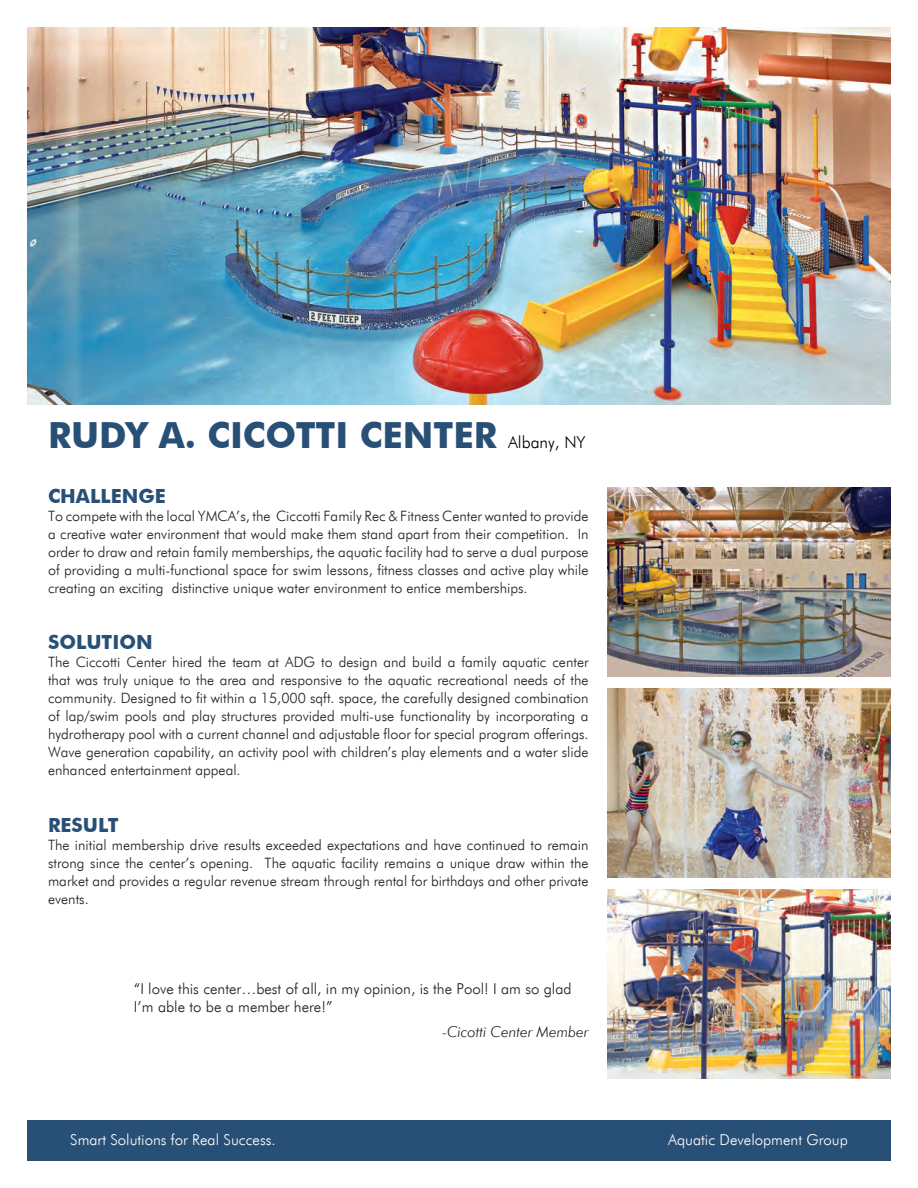
<style>
.page{position:relative;width:918px;height:1188px;background:#fff}
.page>*{position:absolute;margin:0;border:0;box-sizing:border-box;transform-origin:0 0}
.t1{font:700 36px "Futura BT";color:#284f76}
.t2{font:700 19.5px "Futura BT";color:#284f76}
.t3{font:300 15px/18px "Futura BT";color:#231f20}
.t4{font:300 15px "Futura BT";color:#fff}
.t5{font:italic 300 15px "Futura BT";color:#231f20}
.t6{font:300 14.25px/18px "Futura BT";color:#231f20;text-align:justify}
.s1{font-weight:300;font-size:16.5px;color:#000}
</style>
<div class="page">
<img style="left:27px;top:27px;width:864px;height:378px">
<img style="left:608px;top:488px;width:283px;height:189px">
<img style="left:608px;top:689px;width:283px;height:189px">
<img style="left:608px;top:890px;width:283px;height:189px">
<div style="left:27px;top:1120px;width:864px;height:41px;background:#284f76"></div>
<h1 class="t1" style="left:48px;top:413px;width:539px">RUDY A. CICOTTI CENTER <span class="s1">Albany, NY</span></h1>
<h2 class="t2" style="left:48px;top:484px;width:119px">CHALLENGE</h2>
<p class="t6" style="left:48px;top:506px;width:542px">To compete with the local YMCA’s, the Ciccotti Family Rec &amp; Fitness Center wanted to provide a creative water environment that would make them stand apart from their competition. In order to draw and retain family memberships, the aquatic facility had to serve a dual purpose of providing a multi-functional space for swim lessons, fitness classes and active play while creating an exciting distinctive unique water environment to entice memberships.</p>
<h2 class="t2" style="left:48px;top:630px;width:106px">SOLUTION</h2>
<p class="t6" style="left:48px;top:653px;width:542px">The Ciccotti Center hired the team at ADG to design and build a family aquatic center that was truly unique to the area and responsive to the aquatic recreational needs of the community. Designed to fit within a 15,000 sqft. space, the carefully designed combination of lap/swim pools and play structures provided multi-use functionality by incorporating a hydrotherapy pool with a current channel and adjustable floor for special program offerings.<br>Wave generation capability, an activity pool with children’s play elements and a water slide enhanced entertainment appeal.</p>
<h2 class="t2" style="left:48px;top:813px;width:72px">RESULT</h2>
<p class="t6" style="left:48px;top:836px;width:542px">The initial membership drive results exceeded expectations and have continued to remain strong since the center’s opening. The aquatic facility remains a unique draw within the market and provides a regular revenue stream through rental for birthdays and other private events.</p>
<p class="t3" style="left:134px;top:980px;width:439px">“I love this center…best of all, in my opinion, is the Pool! I am so glad<br>I’m able to be a member here!”</p>
<p class="t5" style="left:443px;top:1022px;width:147px">-Cicotti Center Member</p>
<p class="t4" style="left:70px;top:1131px;width:207px">Smart Solutions for Real Success.</p>
<p class="t4" style="left:668px;top:1131px;width:181px">Aquatic Development Group</p>
</div>
